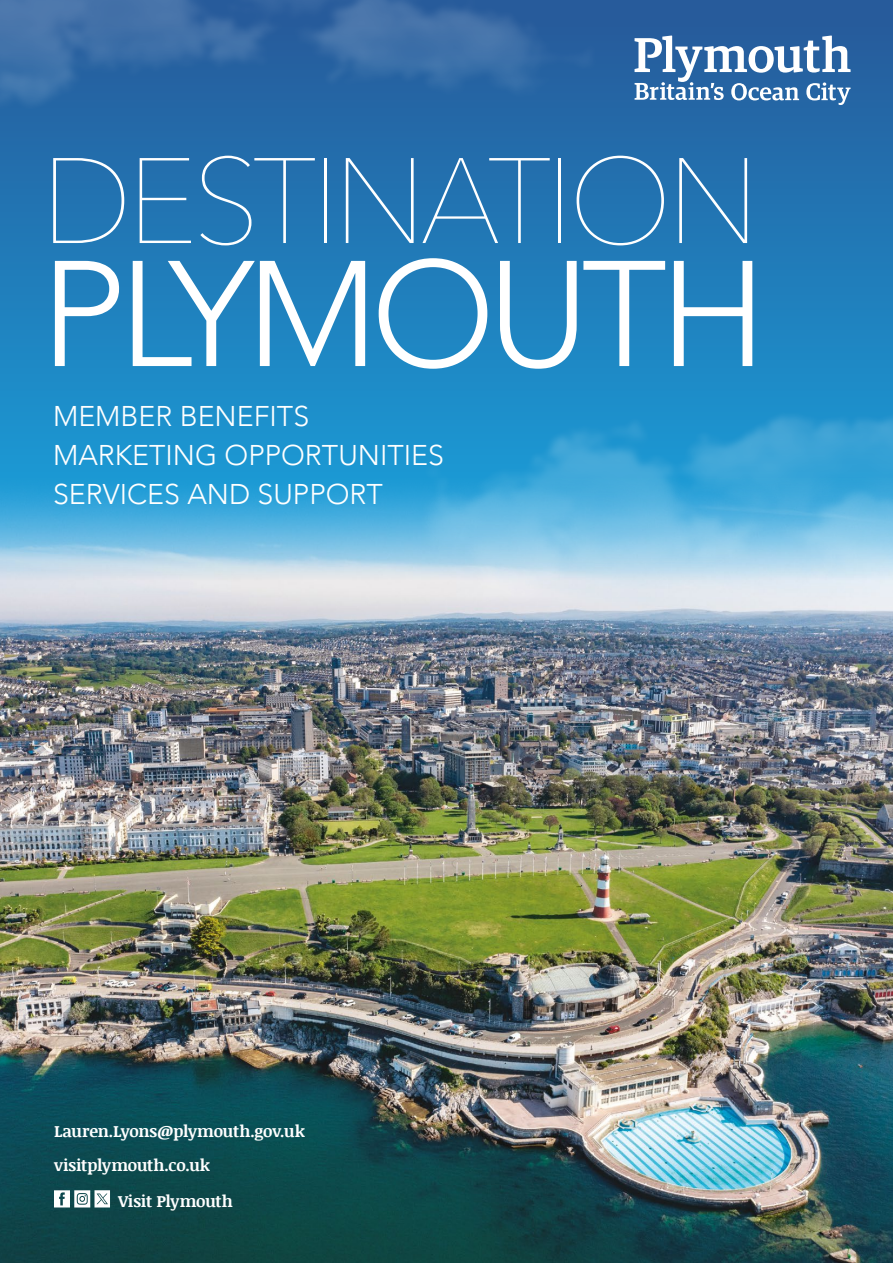
<style>
.page{position:relative;width:893px;height:1263px;background:#fff}
.page>*{position:absolute;margin:0;border:0;box-sizing:border-box;transform-origin:0 0}
.t1{font:300 148.5px "Avenir";letter-spacing:-.05em;color:#fff}
.t2{font:200 120px "Avenir Next";letter-spacing:-.05em;color:#fff}
.t3{font:300 28.5px/39px "Avenir";color:#fff}
.t4{font:700 16.5px/33.2px "Noticia Text";letter-spacing:-.015em;color:#fff}
</style>
<div class="page">
<svg style="left:0;top:0;width:893px;height:459px;background:#207ab8"></svg>
<img style="left:0;top:459px;width:893px;height:804px">
<svg style="left:54px;top:1190px;width:56px;height:17px"></svg>
<svg style="left:635px;top:36px;width:216px;height:69px"></svg>
<img style="left:397px;top:338px;width:496px;height:308px">
<img style="left:0;top:0;width:634px;height:148px">
<h2 class="t2" style="left:40px;top:100px;width:721px">DESTINATION</h2>
<h1 class="t1" style="left:40px;top:227px;width:728px">PLYMOUTH</h1>
<h3 class="t3" style="left:53px;top:397px;width:392px">MEMBER BENEFITS<br>MARKETING OPPORTUNITIES<br>SERVICES AND SUPPORT</h3>
<p class="t4" style="left:54px;top:1114px;width:253px">Lauren.Lyons@plymouth.gov.uk visitplymouth.co.uk</p>
<p class="t4" style="left:118px;top:1184px;width:116px">Visit Plymouth</p>
</div>
